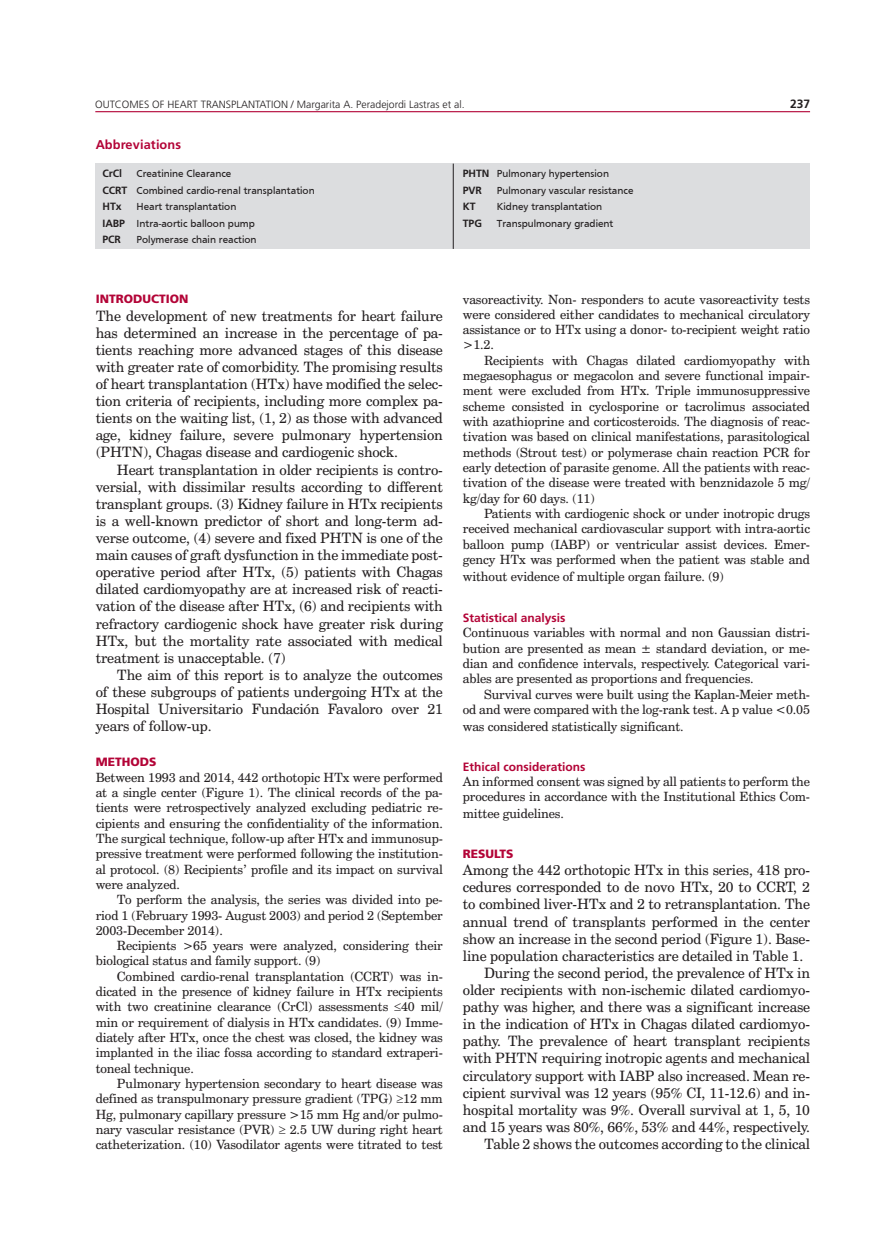
<style>
.page{position:relative;width:893px;height:1234px;background:#fff}
.page>*{position:absolute;margin:0;border:0;box-sizing:border-box;transform-origin:0 0}
.t1{font:14.25px/17.1px "Century Schoolbook BT";letter-spacing:-.01em;color:#231f20;text-align:justify}
.t2{font:12.75px/15.3px "Century Schoolbook BT";letter-spacing:-.01em;color:#231f20;text-align:justify}
.t3{font:700 12.75px "Frutiger LT Std";letter-spacing:.01em;color:#b30437}
.t4{font:700 12px "Frutiger LT Std";color:#b30437}
.t5{font:12px "Frutiger Black B";color:#b30437}
.t6{font:700 12px "Frutiger LT Std";color:#231f20}
.t7{font:10.5px/16.5px "Frutiger";color:#231f20}
.t8{font:300 10.5px "Frutiger LT Std";color:#231f20}
.t9{font:700 10.5px "Frutiger LT Std";letter-spacing:-.01em;color:#231f20}
.s1{font-family:"Frutiger LT Std";font-weight:700}
</style>
<div class="page">
<hr style="left:95px;top:111px;width:715px;height:1px;background:#b30437">
<div style="left:96px;top:163px;width:714px;height:86px;background:#dcdddf"></div>
<hr style="left:453px;top:163px;width:1px;height:86px;background:#231f20">
<p class="t8" style="left:95px;top:99px;width:35px">OUTCOMES</p>
<p class="t8" style="left:152px;top:99px;width:29px">OF HEART</p>
<p class="t8" style="left:201px;top:99px;width:7px">TRANSP</p>
<p class="t8" style="left:236px;top:99px;width:12px">LANTATION</p>
<p class="t8" style="left:291px;top:99px;width:175px">/ Margarita A. Peradejordi Lastras et al.</p>
<p class="t3" style="left:96px;top:137px;width:87px">Abbreviations</p>
<p class="t9" style="left:103px;top:167px;width:21px">CrCl</p>
<p class="t7" style="left:103px;top:165px;width:214px;text-indent:34px">Creatinine Clearance<br><span class="s1">CCRT</span> Combined cardio-renal transplantation</p>
<p class="t9" style="left:103px;top:200px;width:21px">HTx</p>
<p class="t7" style="left:103px;top:198px;width:154px;text-indent:34px">Heart transplantation<br><span class="s1">IABP</span> Intra-aortic balloon pump</p>
<p class="t9" style="left:103px;top:233px;width:20px">PCR</p>
<p class="t7" style="left:137px;top:231px;width:121px">Polymerase chain reaction</p>
<p class="t7" style="left:463px;top:165px;width:148px"><span class="s1">PHTN</span> Pulmonary hypertension</p>
<p class="t9" style="left:463px;top:184px;width:21px">PVR</p>
<p class="t7" style="left:497px;top:182px;width:138px">Pulmonary vascular resistance</p>
<p class="t9" style="left:463px;top:200px;width:14px">KT</p>
<p class="t7" style="left:497px;top:198px;width:107px">Kidney transplantation</p>
<p class="t9" style="left:463px;top:217px;width:21px">TPG</p>
<p class="t7" style="left:497px;top:215px;width:118px">Transpulmonary gradient</p>
<p class="t6" style="left:790px;top:97px;width:22px">237</p>
<p class="t5" style="left:96px;top:292px;width:94px">INTRODUCTION</p>
<p class="t1" style="left:96px;top:307px;width:349px">The development of new treatments for heart failure has determined an increase in the percentage of pa&shy;tients reaching more advanced stages of this disease with greater rate of comorbidity. The promising results of heart transplantation (HTx) have modified the selec&shy;tion criteria of recipients, including more complex pa&shy;tients on the waiting list, (1, 2) as those with advanced age, kidney failure, severe pulmonary hypertension (PHTN), Chagas disease and cardiogenic shock.</p>
<p class="t1" style="left:96px;top:460px;width:349px;text-indent:21px">Heart transplantation in older recipients is contro&shy;versial, with dissimilar results according to different transplant groups. (3) Kidney failure in HTx recipients is a well-known predictor of short and long-term ad&shy;verse outcome, (4) severe and fixed PHTN is one of the main causes of graft dysfunction in the immediate post&shy;operative period after HTx, (5) patients with Chagas dilated cardiomyopathy are at increased risk of reacti&shy;vation of the disease after HTx, (6) and recipients with refractory cardiogenic shock have greater risk during HTx, but the mortality rate associated with medical treatment is unacceptable. (7)</p>
<p class="t1" style="left:96px;top:666px;width:349px;text-indent:21px">The aim of this report is to analyze the outcomes of these subgroups of patients undergoing HTx at the Hospital Universitario Fundación Favaloro over 21 years of follow-up.</p>
<p class="t5" style="left:96px;top:754px;width:62px">METHODS</p>
<p class="t2" style="left:96px;top:769px;width:349px">Between 1993 and 2014, 442 orthotopic HTx were performed at a single center (Figure 1). The clinical records of the pa&shy;tients were retrospectively analyzed excluding pediatric re&shy;cipients and ensuring the confidentiality of the information.<br>The surgical technique, follow-up after HTx and immunosup&shy;pressive treatment were performed following the institution&shy;al protocol. (8) Recipients’ profile and its impact on survival were analyzed.</p>
<p class="t2" style="left:96px;top:891px;width:349px;text-indent:21px">To perform the analysis, the series was divided into pe&shy;riod 1 (February 1993- August 2003) and period 2 (September 2003-December 2014).</p>
<p class="t2" style="left:96px;top:937px;width:349px;text-indent:21px">Recipients &gt;65 years were analyzed, considering their biological status and family support. (9)</p>
<p class="t2" style="left:96px;top:968px;width:349px;text-indent:21px">Combined cardio-renal transplantation (CCRT) was in&shy;dicated in the presence of kidney failure in HTx recipients with two creatinine clearance (CrCl) assessments ≤40 mil/ min or requirement of dialysis in HTx candidates. (9) Imme&shy;diately after HTx, once the chest was closed, the kidney was implanted in the iliac fossa according to standard extraperi&shy;toneal technique.</p>
<p class="t2" style="left:96px;top:1075px;width:349px;text-indent:21px">Pulmonary hypertension secondary to heart disease was defined as transpulmonary pressure gradient (TPG) ≥12 mm Hg, pulmonary capillary pressure &gt;15 mm Hg and/or pulmo&shy;nary vascular resistance (PVR) ≥ 2.5 UW during right heart catheterization. (10) Vasodilator agents were titrated to test</p>
<p class="t2" style="left:463px;top:291px;width:349px">vasoreactivity. Non- responders to acute vasoreactivity tests were considered either candidates to mechanical circulatory assistance or to HTx using a donor- to-recipient weight ratio &gt;1.2.</p>
<p class="t2" style="left:463px;top:352px;width:349px;text-indent:21px">Recipients with Chagas dilated cardiomyopathy with megaesophagus or megacolon and severe functional impair&shy;ment were excluded from HTx. Triple immunosuppressive scheme consisted in cyclosporine or tacrolimus associated with azathioprine and corticosteroids. The diagnosis of reac&shy;tivation was based on clinical manifestations, parasitological methods (Strout test) or polymerase chain reaction PCR for early detection of parasite genome. All the patients with reac&shy;tivation of the disease were treated with benznidazole 5 mg/ kg/day for 60 days. (11)</p>
<p class="t2" style="left:463px;top:505px;width:349px;text-indent:21px">Patients with cardiogenic shock or under inotropic drugs received mechanical cardiovascular support with intra-aortic balloon pump (IABP) or ventricular assist devices. Emer&shy;gency HTx was performed when the patient was stable and</p>
<p class="t2" style="left:463px;top:568px;width:263px">without evidence of multiple organ failure. (9)</p>
<p class="t4" style="left:463px;top:610px;width:104px">Statistical analysis</p>
<p class="t2" style="left:463px;top:625px;width:349px">Continuous variables with normal and non Gaussian distri&shy;bution are presented as mean ± standard deviation, or me&shy;dian and confidence intervals, respectively. Categorical vari&shy;ables are presented as proportions and frequencies.</p>
<p class="t2" style="left:463px;top:686px;width:349px;text-align:right">Survival curves were built using the Kaplan-Meier meth-<br>od and were compared with the log-rank test. A p value &lt;0.05</p>
<p class="t2" style="left:463px;top:718px;width:222px">was considered statistically significant.</p>
<p class="t4" style="left:463px;top:759px;width:124px">Ethical considerations</p>
<p class="t2" style="left:463px;top:773px;width:349px">An informed consent was signed by all patients to perform the procedures in accordance with the Institutional Ethics Com-</p>
<p class="t2" style="left:463px;top:805px;width:103px">mittee guidelines.</p>
<p class="t5" style="left:463px;top:846px;width:52px">RESULTS</p>
<p class="t1" style="left:463px;top:861px;width:349px">Among the 442 orthotopic HTx in this series, 418 pro-</p>
<p class="t1" style="left:463px;top:878px;width:349px">cedures corresponded to de novo HTx, 20 to CCRT, 2</p>
<p class="t1" style="left:463px;top:895px;width:349px">to combined liver-HTx and 2 to retransplantation. The</p>
<p class="t1" style="left:463px;top:912px;width:349px">annual trend of transplants performed in the center</p>
<p class="t1" style="left:463px;top:929px;width:349px">show an increase in the second period (Figure 1). Base-</p>
<p class="t1" style="left:463px;top:946px;width:342px">line population characteristics are detailed in Table 1.</p>
<p class="t1" style="left:484px;top:963px;width:327px">During the second period, the prevalence of HTx in</p>
<p class="t1" style="left:463px;top:980px;width:349px">older recipients with non-ischemic dilated cardiomyo-</p>
<p class="t1" style="left:463px;top:998px;width:349px">pathy was higher, and there was a significant increase</p>
<p class="t1" style="left:463px;top:1015px;width:349px">in the indication of HTx in Chagas dilated cardiomyo-</p>
<p class="t1" style="left:463px;top:1032px;width:349px">pathy. The prevalence of heart transplant recipients</p>
<p class="t1" style="left:463px;top:1049px;width:349px">with PHTN requiring inotropic agents and mechanical</p>
<p class="t1" style="left:463px;top:1066px;width:349px">circulatory support with IABP also increased. Mean re-</p>
<p class="t1" style="left:463px;top:1083px;width:349px">cipient survival was 12 years (95% CI, 11-12.6) and in-</p>
<p class="t1" style="left:463px;top:1100px;width:349px">hospital mortality was 9%. Overall survival at 1, 5, 10</p>
<p class="t1" style="left:463px;top:1117px;width:349px">and 15 years was 80%, 66%, 53% and 44%, respectively.</p>
<p class="t1" style="left:484px;top:1134px;width:327px">Table 2 shows the outcomes according to the clinical</p>
</div>
